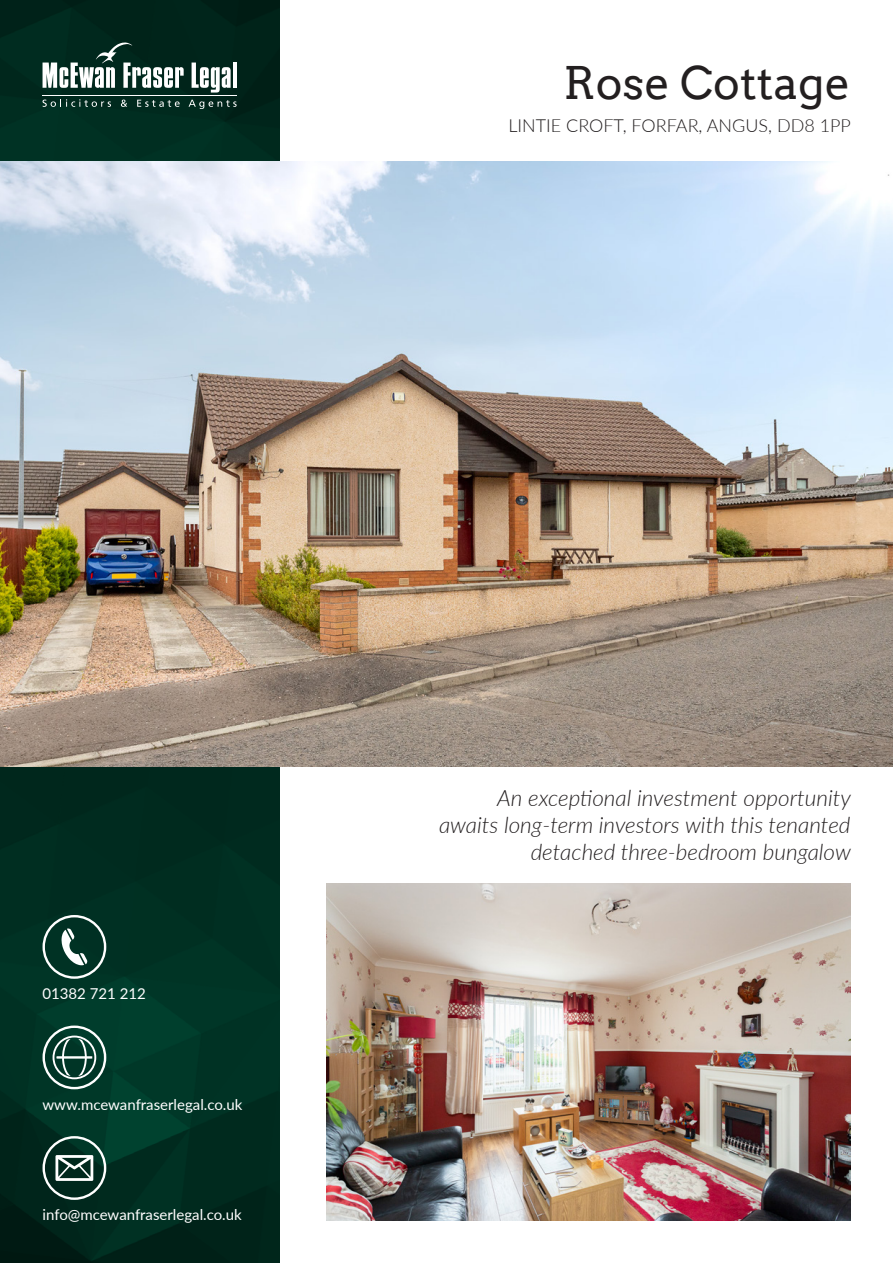
<style>
.page{position:relative;width:893px;height:1263px;background:#fff}
.page>*{position:absolute;margin:0;border:0;box-sizing:border-box;transform-origin:0 0}
.t1{font:45px "Arvo";color:#231f20}
.t2{font:italic 300 22.5px/27px "Lato";color:#231f20;text-align:right}
.t3{font:300 18px "Lato";color:#231f20}
.t4{font:15px "Lato";color:#fff}
</style>
<div class="page">
<img style="left:0;top:0;width:279px;height:1263px">
<img style="left:0;top:162px;width:893px;height:605px">
<svg style="left:43px;top:43px;width:141px;height:45px"></svg>
<svg style="left:192px;top:63px;width:39px;height:30px"></svg>
<hr style="left:233px;top:63px;width:4px;height:25px;background:#fff">
<hr style="left:43px;top:95px;width:194px;height:1px;background:#fff">
<svg style="left:43px;top:99px;width:68px;height:8px"></svg>
<svg style="left:121px;top:100px;width:6px;height:7px"></svg>
<svg style="left:137px;top:100px;width:43px;height:7px"></svg>
<svg style="left:189px;top:100px;width:48px;height:9px"></svg>
<img style="left:326px;top:883px;width:524px;height:337px">
<svg style="left:43px;top:915px;width:63px;height:64px;background:#335a4f"></svg>
<svg style="left:43px;top:1025px;width:63px;height:64px;background:#3a6559"></svg>
<svg style="left:43px;top:1136px;width:63px;height:64px;background:#3a5b52"></svg>
<h1 class="t1" style="left:564px;top:55px;width:288px">Rose Cottage</h1>
<p class="t3" style="left:508px;top:113px;width:344px">LINTIE CROFT, FORFAR, ANGUS, DD8 1PP</p>
<p class="t4" style="left:43px;top:983px;width:105px">01382 721 212</p>
<p class="t4" style="left:43px;top:1094px;width:201px">www.mcewanfraserlegal.co.uk</p>
<p class="t4" style="left:43px;top:1204px;width:201px">info@mcewanfraserlegal.co.uk</p>
<p class="t2" style="left:439px;top:783px;width:413px">An exceptional investment opportunity awaits long-term investors with this tenanted detached three-bedroom bungalow</p>
</div>
